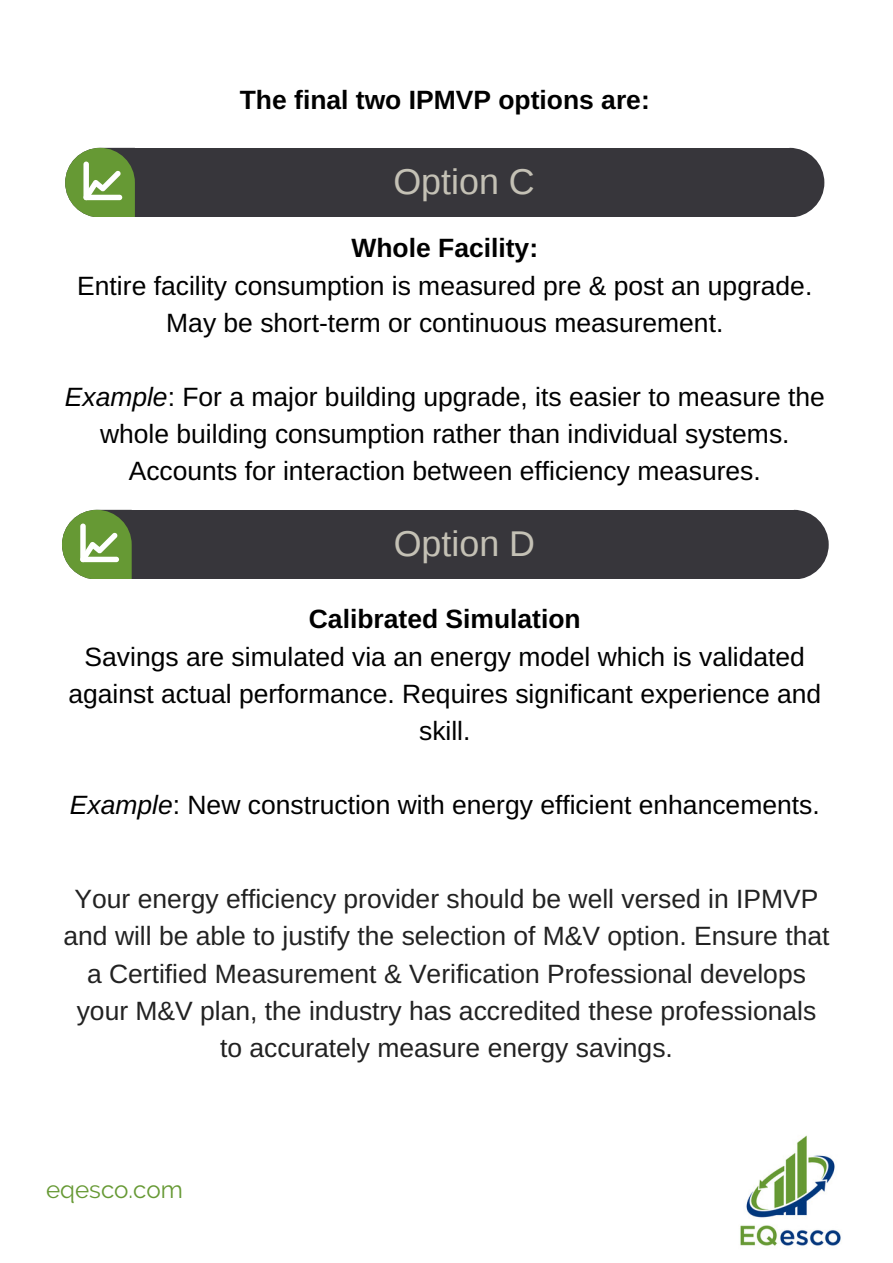
<style>
.page{position:relative;width:893px;height:1263px;background:#fff}
.page>*{position:absolute;margin:0;border:0;box-sizing:border-box;transform-origin:0 0}
.t1{font:35.85px "Liberation Sans";color:#c4c1b5}
.t2{font:26.4px/37px "Arimo";color:#000;text-align:center}
.t3{font:26.4px/37px "Arimo";color:#222;text-align:center}
.t4{font:700 26.4px "Arimo";color:#000}
.t5{font:24.15px "Raleway";color:#669934}
.s1{font-style:italic}
</style>
<div class="page">
<svg style="left:794px;top:510px;width:34px;height:69px"></svg>
<div style="left:131px;top:510px;width:663px;height:69px;background:#37363b"></div>
<svg style="left:62px;top:510px;width:70px;height:69px"></svg>
<svg style="left:790px;top:148px;width:34px;height:69px"></svg>
<div style="left:134px;top:148px;width:656px;height:69px;background:#37363b"></div>
<svg style="left:65px;top:148px;width:70px;height:69px"></svg>
<img style="left:740px;top:1135px;width:101px;height:111px">
<p class="t4" style="left:240px;top:85px;width:411px">The final two IPMVP options are:</p>
<h1 class="t1" style="left:393px;top:162px;width:143px">Option C</h1>
<p class="t4" style="left:351px;top:234px;width:188px">Whole Facility:</p>
<p class="t2" style="left:77px;top:267px;width:736px">Entire facility consumption is measured pre &amp; post an upgrade.<br>May be short-term or continuous measurement.</p>
<p class="t2" style="left:65px;top:378px;width:761px"><span class="s1">Example</span>: For a major building upgrade, its easier to measure the whole building consumption rather than individual systems.<br>Accounts for interaction between efficiency measures.</p>
<h1 class="t1" style="left:394px;top:524px;width:143px">Option D</h1>
<p class="t4" style="left:309px;top:604px;width:273px">Calibrated Simulation</p>
<p class="t2" style="left:68px;top:638px;width:754px">Savings are simulated via an energy model which is validated against actual performance. Requires significant experience and skill.</p>
<p class="t2" style="left:70px;top:786px;width:751px"><span class="s1">Example</span>: New construction with energy efficient enhancements.</p>
<p class="t3" style="left:63px;top:881px;width:767px">Your energy efficiency provider should be well versed in IPMVP and will be able to justify the selection of M&amp;V option. Ensure that a Certified Measurement &amp; Verification Professional develops your M&amp;V plan, the industry has accredited these professionals to accurately measure energy savings.</p>
<p class="t5" style="left:46px;top:1176px;width:138px">eqesco.com</p>
</div>
